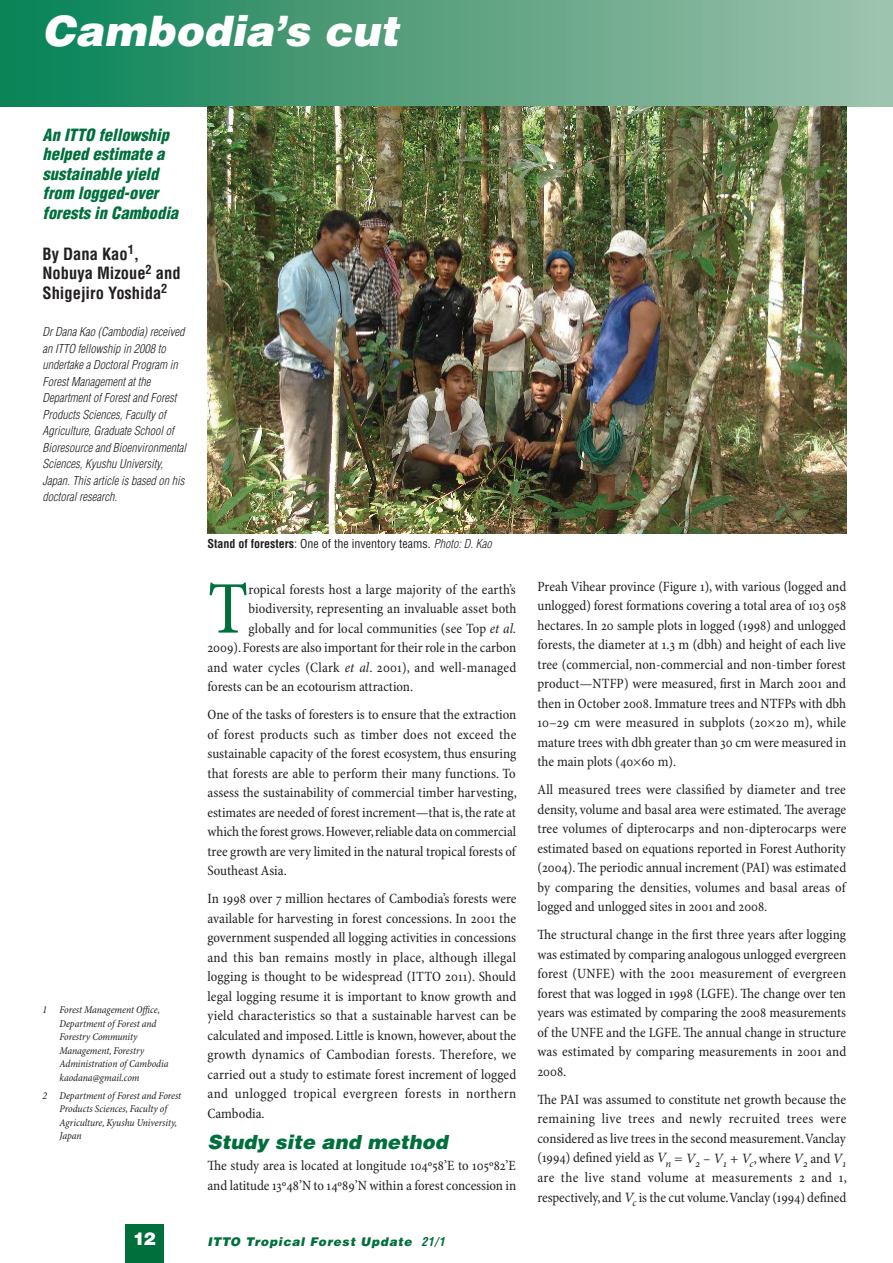
<style>
.page{position:relative;width:893px;height:1263px;background:#fff}
.page>*{position:absolute;margin:0;border:0;box-sizing:border-box;transform-origin:0 0}
.t1{font:condensed 75px "Minion Pro";color:#006f3c}
.t2{font:italic 900 42px "Helvetica";letter-spacing:.01em;color:#fff}
.t3{font:italic 900 19.5px "Helvetica";letter-spacing:.005em;color:#006f3c}
.t4{font:900 18px "Helvetica Neue";color:#fff}
.t5{font:italic 900 condensed 16.5px/19.5px "Helvetica";color:#006f3c}
.t6{font:700 condensed 16.5px/19.5px "Helvetica";color:#231f20}
.t7{font:condensed 14.25px/19.5px "Minion Pro";color:#231f20;text-align:justify}
.t8{font:italic 300 condensed 12px/16.5px "Helvetica";color:#231f20}
.t9{font:condensed 12px "Helvetica";color:#231f20}
.t10{font:italic 900 12px "Helvetica";letter-spacing:.065em;color:#006f3c}
.t11{font:italic condensed 10.5px/13.5px "Minion Pro";letter-spacing:-.01em;color:#231f20}
.s1{font-weight:700}
.s2{font-weight:300;font-style:italic}
.s3{font-style:italic}
.s4{font-weight:700;font-stretch:condensed}
.s5{font-style:italic;font-stretch:normal}
</style>
<div class="page">
<div style="left:0;top:0;width:893px;height:106px;background:linear-gradient(to right,#0b8255,#a3c2ad)"></div>
<hr style="left:892px;top:0;width:1px;height:106px;background:#9ec4b0">
<div style="left:125px;top:1225px;width:39px;height:38px;background:#006f3c"></div>
<img style="left:207px;top:106px;width:639px;height:427px">
<h2 class="t2" style="left:43px;top:4px;width:358px">Cambodia’s cut</h2>
<p class="t5" style="left:43px;top:125px;width:137px">An ITTO fellowship helped estimate a sustainable yield from logged-over forests in Cambodia</p>
<p class="t6" style="left:43px;top:244px;width:140px">By Dana Kao<sup>1</sup>,<br>Nobuya Mizoue<sup>2</sup> and<br>Shigejiro Yoshida<sup>2</sup></p>
<p class="t8" style="left:43px;top:324px;width:145px">Dr Dana Kao (Cambodia) received an ITTO fellowship in 2008 to undertake a Doctoral Program in<br>Forest Management at the<br>Department of Forest and Forest<br>Products Sciences, Faculty of<br>Agriculture, Graduate School of<br>Bioresource and Bioenvironmental<br>Sciences, Kyushu University,<br>Japan. This article is based on his doctoral research.</p>
<p class="t11" style="left:60px;top:1004px;width:111px;text-indent:-17px">1 Forest Management Office,<br>Department of Forest and<br>Forestry Community<br>Management, Forestry<br>Administration of Cambodia kaodana@gmail.com</p>
<p class="t11" style="left:60px;top:1089px;width:123px;text-indent:-17px">2 Department of Forest and Forest<br>Products Sciences, Faculty of<br>Agriculture, Kyushu University,<br>Japan</p>
<p class="t9" style="left:207px;top:536px;width:286px"><span class="s1">Stand of foresters</span>: One of the inventory teams. <span class="s2">Photo: D. Kao</span></p>
<h1 class="t1" style="left:207px;top:564px;width:43px">T</h1>
<p class="t7" style="left:249px;top:580px;width:269px">ropical forests host a large majority of the earth’s</p>
<p class="t7" style="left:249px;top:599px;width:269px">biodiversity, representing an invaluable asset both</p>
<p class="t7" style="left:249px;top:619px;width:269px">globally and for local communities (see Top <span class="s3">et al.</span></p>
<p class="t7" style="left:207px;top:638px;width:310px">2009). Forests are also important for their role in the carbon</p>
<p class="t7" style="left:207px;top:658px;width:310px">and water cycles (Clark <span class="s3">et al</span>. 2001), and well-managed</p>
<p class="t7" style="left:207px;top:677px;width:207px">forests can be an ecotourism attraction.</p>
<p class="t7" style="left:207px;top:705px;width:311px">One of the tasks of foresters is to ensure that the extraction of forest products such as timber does not exceed the sustainable capacity of the forest ecosystem, thus ensuring that forests are able to perform their many functions. To assess the sustainability of commercial timber harvesting, estimates are needed of forest increment—that is, the rate at which the forest grows. However, reliable data on commercial tree growth are very limited in the natural tropical forests of Southeast Asia.</p>
<p class="t7" style="left:207px;top:889px;width:310px">In 1998 over 7 million hectares of Cambodia’s forests were available for harvesting in forest concessions. In 2001 the government suspended all logging activities in concessions and this ban remains mostly in place, although illegal logging is thought to be widespread (ITTO 2011). Should legal logging resume it is important to know growth and yield characteristics so that a sustainable harvest can be calculated and imposed. Little is known, however, about the growth dynamics of Cambodian forests. Therefore, we carried out a study to estimate forest increment of logged and unlogged tropical evergreen forests in northern Cambodia.</p>
<h3 class="t3" style="left:207px;top:1129px;width:242px">Study site and method</h3>
<p class="t7" style="left:207px;top:1156px;width:310px">The study area is located at longitude 104º58’E to 105º82’E and latitude 13º48’N to 14º89’N within a forest concession in</p>
<p class="t4" style="left:133px;top:1228px;width:25px">12</p>
<p class="t10" style="left:207px;top:1233px;width:239px">ITTO Tropical Forest Update <span class="s4">21/1</span></p>
<p class="t7" style="left:537px;top:577px;width:310px">Preah Vihear province (Figure 1), with various (logged and unlogged) forest formations covering a total area of 103 058 hectares. In 20 sample plots in logged (1998) and unlogged forests, the diameter at 1.3 m (dbh) and height of each live tree (commercial, non-commercial and non-timber forest product—NTFP) were measured, first in March 2001 and then in October 2008. Immature trees and NTFPs with dbh 10–29 cm were measured in subplots (20×20 m), while mature trees with dbh greater than 30 cm were measured in the main plots (40×60 m).</p>
<p class="t7" style="left:537px;top:781px;width:310px">All measured trees were classified by diameter and tree density, volume and basal area were estimated. The average tree volumes of dipterocarps and non-dipterocarps were estimated based on equations reported in Forest Authority (2004). The periodic annual increment (PAI) was estimated by comparing the densities, volumes and basal areas of logged and unlogged sites in 2001 and 2008.</p>
<p class="t7" style="left:537px;top:926px;width:310px">The structural change in the first three years after logging was estimated by comparing analogous unlogged evergreen forest (UNFE) with the 2001 measurement of evergreen forest that was logged in 1998 (LGFE). The change over ten years was estimated by comparing the 2008 measurements of the UNFE and the LGFE. The annual change in structure was estimated by comparing measurements in 2001 and 2008.</p>
<p class="t7" style="left:537px;top:1090px;width:311px">The PAI was assumed to constitute net growth because the remaining live trees and newly recruited trees were considered as live trees in the second measurement. Vanclay (1994) defined yield as <span class="s5">V</span><sub>n</sub> <span class="s5">= V</span><sub>2</sub> <span class="s5">– V</span><sub>1</sub> <span class="s5">+ V</span><sub>c</sub>, where <span class="s5">V</span><sub>2</sub> and <span class="s5">V</span><sub>1 </sub>are the live stand volume at measurements 2 and 1, respectively, and <span class="s5">V</span><sub>c</sub> is the cut volume. Vanclay (1994) defined</p>
</div>
